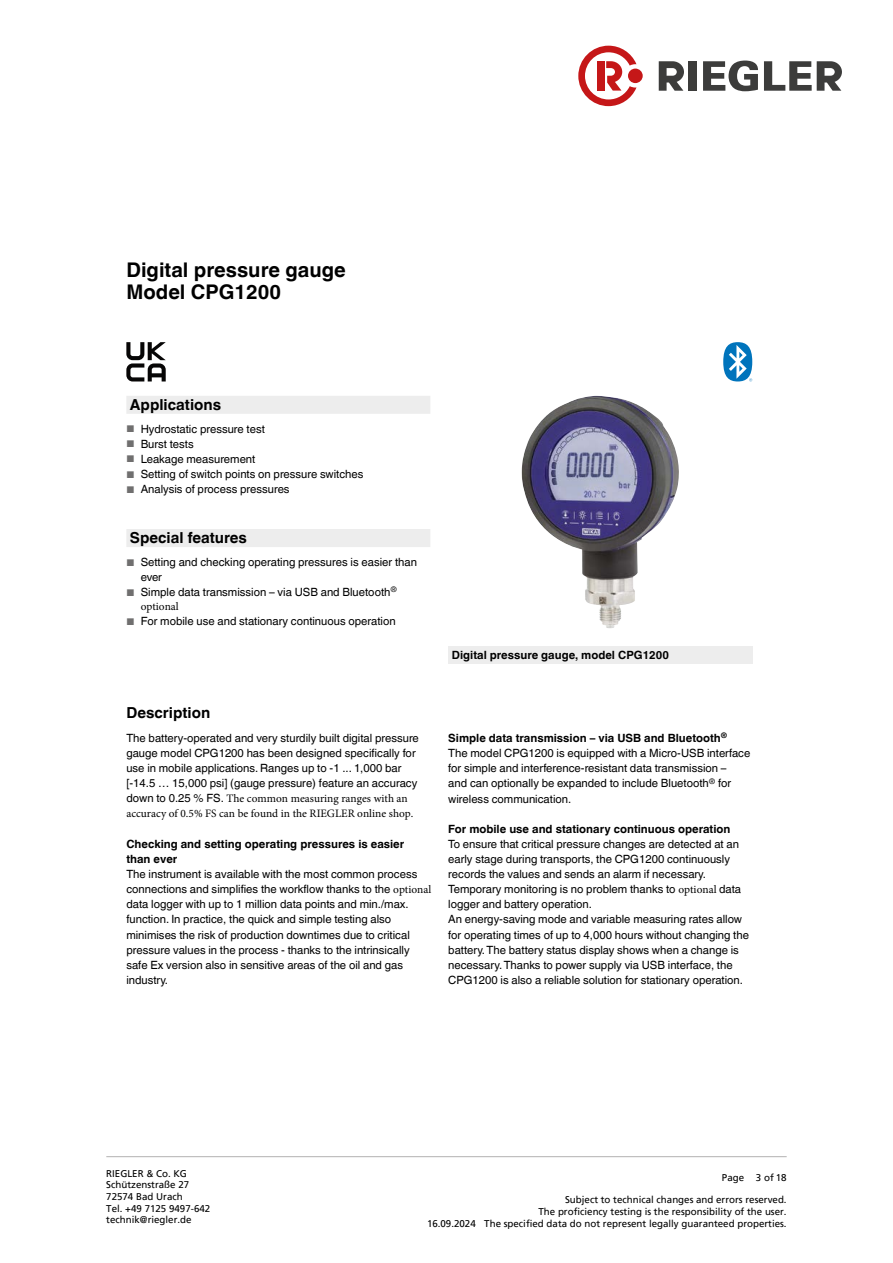
<style>
.page{position:relative;width:893px;height:1263px;background:#fff}
.page>*{position:absolute;margin:0;border:0;box-sizing:border-box;transform-origin:0 0}
.t1{font:700 20.25px/22.6px "Helvetica World";color:#000}
.t2{font:700 15.15px "Helvetica World";color:#000}
.t3{font:11.4px/15.1px "Helvetica World";color:#000}
.t4{font:700 11.4px/15.1px "Helvetica World";color:#000}
.t5{font:11.4px/15.1px "Minion Pro";color:#000}
.t6{font:9.75px/11.7px "Frutiger LT Pro";color:#000}
.s1{font-size:9.6px;color:#706f6f}
.s2{font-family:"Helvetica World"}
.s3{font-family:"Minion Pro"}
.s4{font-weight:700}
</style>
<div class="page">
<svg style="left:659px;top:61px;width:25px;height:30px"></svg>
<div style="left:689px;top:61px;width:8px;height:30px;background:#3c3c3b"></div>
<svg style="left:703px;top:61px;width:55px;height:30px"></svg>
<svg style="left:764px;top:61px;width:78px;height:30px"></svg>
<svg style="left:578px;top:46px;width:58px;height:60px"></svg>
<div style="left:628px;top:69px;width:15px;height:14px;background:#c51718;border-radius:50%"></div>
<hr style="left:106px;top:1156px;width:681px;height:1px;background:#b3b2b2">
<div style="left:448px;top:646px;width:304px;height:18px;background:#ededed"></div>
<img style="left:522px;top:396px;width:157px;height:232px">
<svg style="left:126px;top:396px;width:304px;height:151px"></svg>
<svg style="left:723px;top:342px;width:29px;height:39px"></svg>
<svg style="left:126px;top:342px;width:40px;height:39px"></svg>
<h1 class="t1" style="left:126px;top:258px;width:221px">Digital pressure gauge<br>Model CPG1200</h1>
<h2 class="t2" style="left:130px;top:396px;width:93px">Applications</h2>
<p class="t3" style="left:126px;top:421px;width:140px"><span class="s1">■</span> Hydrostatic pressure test</p>
<p class="t3" style="left:126px;top:436px;width:69px"><span class="s1">■</span> Burst tests</p>
<p class="t3" style="left:126px;top:451px;width:131px"><span class="s1">■</span> Leakage measurement</p>
<p class="t3" style="left:126px;top:467px;width:239px"><span class="s1">■</span> Setting of switch points on pressure switches</p>
<p class="t3" style="left:126px;top:482px;width:165px"><span class="s1">■</span> Analysis of process pressures</p>
<h2 class="t2" style="left:130px;top:529px;width:119px">Special features</h2>
<p class="t3" style="left:141px;top:554px;width:278px;text-indent:-14px"><span class="s1">■</span> Setting and checking operating pressures is easier than ever</p>
<p class="t3" style="left:126px;top:585px;width:272px"><span class="s1">■</span> Simple data transmission – via USB and Bluetooth<sup>®</sup></p>
<p class="t5" style="left:141px;top:598px;width:40px">optional</p>
<p class="t3" style="left:126px;top:613px;width:271px"><span class="s1">■</span> For mobile use and stationary continuous operation</p>
<p class="t4" style="left:452px;top:648px;width:219px">Digital pressure gauge, model CPG1200</p>
<h2 class="t2" style="left:126px;top:704px;width:85px">Description</h2>
<p class="t3" style="left:126px;top:730px;width:294px">The battery-operated and very sturdily built digital pressure gauge model CPG1200 has been designed specifically for use in mobile applications. Ranges up to -1 ... 1,000 bar [-14.5 … 15,000 psi] (gauge pressure) feature an accuracy</p>
<p class="t5" style="left:126px;top:791px;width:289px"><span class="s2">down to 0.25 % FS.</span> The common measuring ranges with an accuracy of 0.5% FS can be found in the RIEGLER online shop.</p>
<p class="t4" style="left:126px;top:836px;width:279px">Checking and setting operating pressures is easier than ever</p>
<p class="t3" style="left:126px;top:866px;width:306px">The instrument is available with the most common process connections and simplifies the workflow thanks to the <span class="s3">optional </span>data logger with up to 1 million data points and min./max. function. In practice, the quick and simple testing also minimises the risk of production downtimes due to critical pressure values in the process - thanks to the intrinsically safe Ex version also in sensitive areas of the oil and gas industry.</p>
<p class="t3" style="left:448px;top:730px;width:304px"><span class="s4">Simple data transmission – via USB and Bluetooth</span><sup>®<br></sup>The model CPG1200 is equipped with a Micro-USB interface for simple and interference-resistant data transmission –<br>and can optionally be expanded to include Bluetooth<sup>®</sup> for wireless communication.</p>
<p class="t4" style="left:448px;top:821px;width:284px">For mobile use and stationary continuous operation</p>
<p class="t3" style="left:448px;top:836px;width:302px">To ensure that critical pressure changes are detected at an early stage during transports, the CPG1200 continuously records the values and sends an alarm if necessary.<br>Temporary monitoring is no problem thanks to <span class="s3">optional</span> data logger and battery operation.<br>An energy-saving mode and variable measuring rates allow for operating times of up to 4,000 hours without changing the battery. The battery status display shows when a change is necessary. Thanks to power supply via USB interface, the CPG1200 is also a reliable solution for stationary operation.</p>
<p class="t6" style="left:106px;top:1167px;width:105px">RIEGLER &amp; Co. KG<br>Schützenstraße 27<br>72574 Bad Urach<br>Tel. +49 7125 9497-642 technik@riegler.de</p>
<p class="t6" style="left:427px;top:1217px;width:50px">16.09.2024</p>
<p class="t6" style="left:722px;top:1172px;width:66px">Page 3 of 18</p>
<p class="t6" style="left:484px;top:1194px;width:304px;text-align:right">Subject to technical changes and errors reserved.<br>The proficiency testing is the responsibility of the user.<br>The specified data do not represent legally guaranteed properties.</p>
</div>
